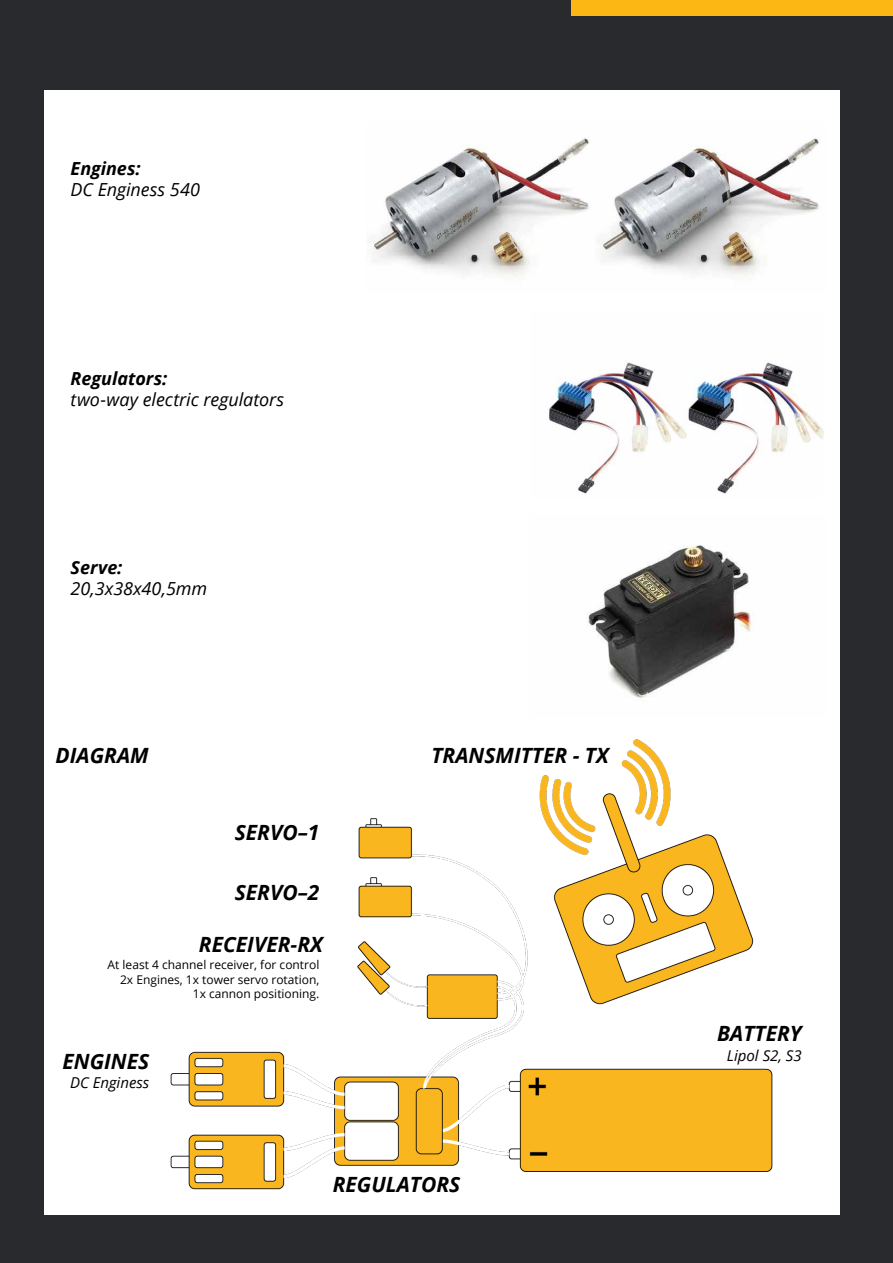
<style>
.page{position:relative;width:893px;height:1263px;background:#292a2e}
.page>*{position:absolute;margin:0;border:0;box-sizing:border-box;transform-origin:0 0}
.t1{font:italic 700 21px "Open Sans";color:#000}
.t2{font:italic 18px "Open Sans";letter-spacing:-.005em;color:#000}
.t3{font:italic 700 18px "Open Sans";color:#000}
.t4{font:italic 15px "Open Sans";color:#000}
.t5{font:12px/14.4px "Open Sans";color:#000;text-align:right}
</style>
<div class="page">
<div style="left:44px;top:90px;width:796px;height:1125px;background:#fff"></div>
<div style="left:572px;top:0;width:321px;height:16px;background:#fdb714"></div>
<img style="left:170px;top:739px;width:603px;height:451px">
<img style="left:370px;top:138px;width:450px;height:139px">
<img style="left:549px;top:360px;width:274px;height:134px">
<img style="left:588px;top:545px;width:167px;height:153px">
<h2 class="t3" style="left:71px;top:156px;width:72px">Engines:</h2>
<h2 class="t2" style="left:71px;top:177px;width:131px">DC Enginess 540</h2>
<h2 class="t3" style="left:71px;top:366px;width:98px">Regulators:</h2>
<h2 class="t2" style="left:71px;top:388px;width:215px">two-way electric regulators</h2>
<h2 class="t3" style="left:71px;top:555px;width:53px">Serve:</h2>
<h2 class="t2" style="left:71px;top:577px;width:138px">20,3x38x40,5mm</h2>
<h1 class="t1" style="left:56px;top:740px;width:95px">DIAGRAM</h1>
<h1 class="t1" style="left:431px;top:740px;width:179px">TRANSMITTER - TX</h1>
<h1 class="t1" style="left:235px;top:817px;width:86px">SERVO–1</h1>
<h1 class="t1" style="left:235px;top:877px;width:86px">SERVO–2</h1>
<h1 class="t1" style="left:199px;top:929px;width:126px">RECEIVER-RX</h1>
<p class="t5" style="left:108px;top:957px;width:213px">At least 4 channel receiver, for control<br>2x Engines, 1x tower servo rotation,<br>1x cannon positioning.</p>
<h1 class="t1" style="left:62px;top:1047px;width:88px">ENGINES</h1>
<p class="t4" style="left:70px;top:1073px;width:81px">DC Enginess</p>
<h1 class="t1" style="left:333px;top:1169px;width:129px">REGULATORS</h1>
<h1 class="t1" style="left:717px;top:1019px;width:86px">BATTERY</h1>
<p class="t4" style="left:727px;top:1045px;width:76px">Lipol S2, S3</p>
</div>
